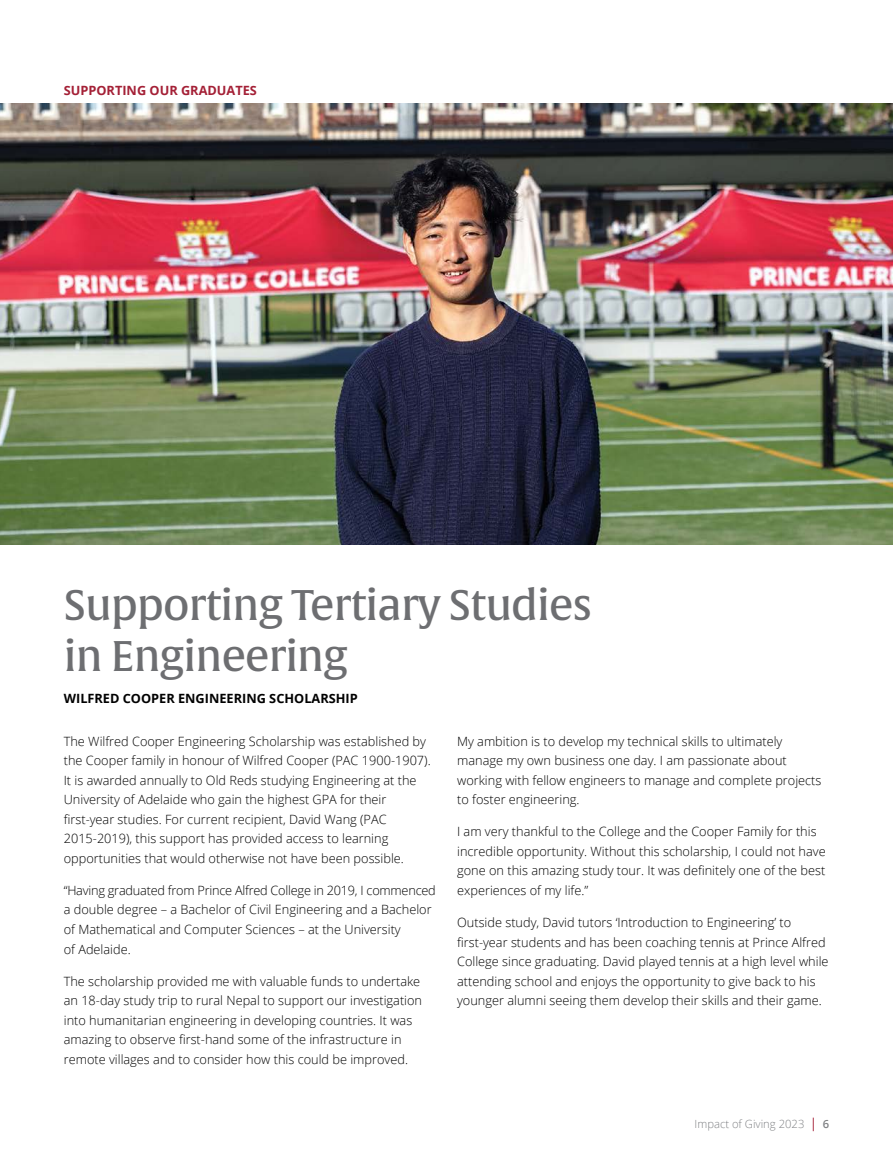
<style>
.page{position:relative;width:893px;height:1149px;background:#fff}
.page>*{position:absolute;margin:0;border:0;box-sizing:border-box;transform-origin:0 0}
.t1{font:42px/51px "Alverata Md";letter-spacing:-.02em;color:#6d6e71}
.t2{font:300 12.75px/19.5px "Open Sans";color:#000}
.t3{font:700 12.75px "Open Sans";color:#000}
.t4{font:700 12.75px "Open Sans";color:#a42036}
.t5{font:300 11.25px "Open Sans";color:#808285}
.s1{font-weight:400;font-size:13.5px;color:#a42036}
.s2{font-weight:600}
</style>
<div class="page">
<img style="left:0;top:104px;width:893px;height:440px">
<p class="t4" style="left:64px;top:81px;width:195px">SUPPORTING OUR GRADUATES</p>
<h1 class="t1" style="left:64px;top:580px;width:530px">Supporting Tertiary Studies in Engineering</h1>
<p class="t3" style="left:64px;top:689px;width:295px">WILFRED COOPER ENGINEERING SCHOLARSHIP</p>
<p class="t2" style="left:64px;top:730px;width:368px">The Wilfred Cooper Engineering Scholarship was established by the Cooper family in honour of Wilfred Cooper (PAC 1900-1907).<br>It is awarded annually to Old Reds studying Engineering at the University of Adelaide who gain the highest GPA for their first-year studies. For current recipient, David Wang (PAC 2015-2019), this support has provided access to learning opportunities that would otherwise not have been possible.</p>
<p class="t2" style="left:64px;top:880px;width:374px">“Having graduated from Prince Alfred College in 2019, I commenced a double degree – a Bachelor of Civil Engineering and a Bachelor of Mathematical and Computer Sciences – at the University<br>of Adelaide.</p>
<p class="t2" style="left:64px;top:970px;width:360px">The scholarship provided me with valuable funds to undertake an 18-day study trip to rural Nepal to support our investigation into humanitarian engineering in developing countries. It was amazing to observe first-hand some of the infrastructure in remote villages and to consider how this could be improved.</p>
<p class="t2" style="left:457px;top:730px;width:366px">My ambition is to develop my technical skills to ultimately manage my own business one day. I am passionate about working with fellow engineers to manage and complete projects to foster engineering.</p>
<p class="t2" style="left:457px;top:821px;width:370px">I am very thankful to the College and the Cooper Family for this incredible opportunity. Without this scholarship, I could not have gone on this amazing study tour. It was definitely one of the best experiences of my life.”</p>
<p class="t2" style="left:457px;top:912px;width:373px">Outside study, David tutors ‘Introduction to Engineering’ to first-year students and has been coaching tennis at Prince Alfred College since graduating. David played tennis at a high level while attending school and enjoys the opportunity to give back to his younger alumni seeing them develop their skills and their game.</p>
<p class="t5" style="left:695px;top:1115px;width:136px">Impact of Giving 2023 <span class="s1">|</span> <span class="s2">6</span></p>
</div>
